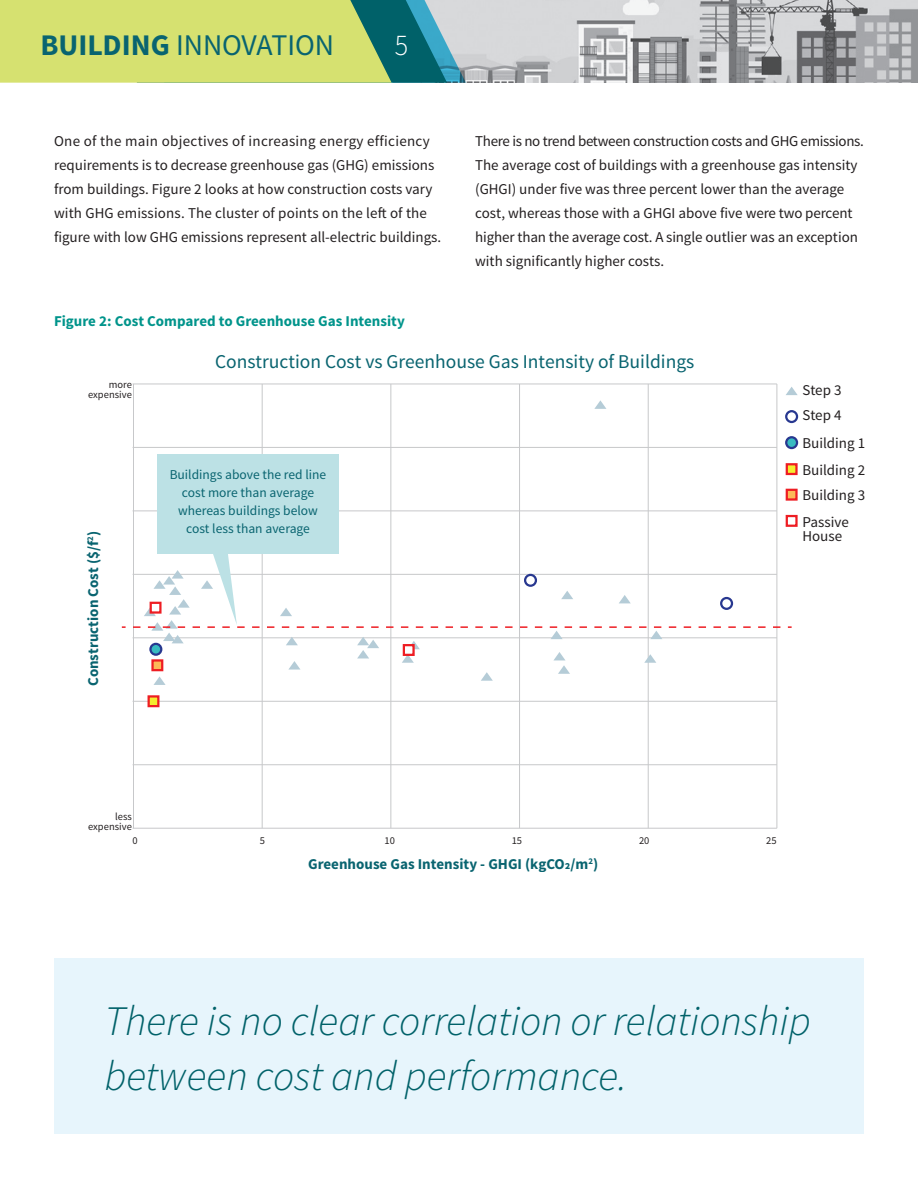
<style>
.page{position:relative;width:918px;height:1188px;background:#fff}
.page>*{position:absolute;margin:0;border:0;box-sizing:border-box;transform-origin:0 0}
.t1{font:italic 300 42px/55.5px "Source Sans Pro";color:#006169}
.t2{font:30px "Source Sans Pro";color:#096470}
.t3{font:300 30px "Source Sans Pro";color:#fff;scale:.93 1}
.t4{font:19.5px "Source Sans Pro";color:#096470}
.Body{font:15px/24px "Source Sans Pro";color:#231f20}
.t5{font:700 15px "Source Sans Pro";color:#096470}
.Figure_Title{font:700 15px "Source Sans Pro";color:#00948b}
.t6{font:13.5px/18px "Source Sans Pro";color:#096470;text-align:center}
.t7{font:10.5px/9.6px "Source Sans Pro";color:#231f20;text-align:right}
.s1{font-weight:700}
</style>
<div class="page">
<img style="left:466px;top:0;width:452px;height:83px">
<svg style="left:0;top:0;width:466px;height:83px;background:#b5ce77"></svg>
<hr style="left:133px;top:828px;width:644px;height:1px;background:#c7c8ca">
<hr style="left:133px;top:764px;width:644px;height:1px;background:#c7c8ca">
<hr style="left:133px;top:701px;width:644px;height:1px;background:#c7c8ca">
<hr style="left:133px;top:511px;width:644px;height:1px;background:#c7c8ca">
<hr style="left:133px;top:447px;width:644px;height:1px;background:#c7c8ca">
<hr style="left:133px;top:384px;width:644px;height:1px;background:#c7c8ca">
<hr style="left:133px;top:384px;width:1px;height:444px;background:#c7c8ca">
<hr style="left:262px;top:384px;width:1px;height:444px;background:#c7c8ca">
<hr style="left:391px;top:384px;width:1px;height:444px;background:#c7c8ca">
<hr style="left:519px;top:384px;width:1px;height:444px;background:#c7c8ca">
<hr style="left:648px;top:384px;width:1px;height:444px;background:#c7c8ca">
<hr style="left:777px;top:384px;width:1px;height:444px;background:#c7c8ca">
<svg style="left:786px;top:387px;width:12px;height:8px"></svg>
<div style="left:786px;top:515px;width:12px;height:12px;border:2px solid #ee1d23"></div>
<div style="left:785px;top:410px;width:13px;height:13px;border:2px solid #283890;border-radius:50%"></div>
<div style="left:787px;top:464px;width:9px;height:10px;background:#f4ed2f"></div>
<div style="left:786px;top:463px;width:12px;height:12px;border:2px solid #ee1d23"></div>
<div style="left:787px;top:490px;width:9px;height:10px;background:#fcb958"></div>
<div style="left:786px;top:489px;width:12px;height:12px;border:2px solid #ee1d23"></div>
<div style="left:786px;top:437px;width:11px;height:11px;background:#38bbc1;border-radius:50%"></div>
<div style="left:785px;top:436px;width:13px;height:13px;border:2px solid #283890;border-radius:50%"></div>
<svg style="left:594px;top:400px;width:12px;height:9px"></svg>
<div style="left:149px;top:696px;width:9px;height:10px;background:#f4ed2f"></div>
<div style="left:148px;top:695px;width:11px;height:12px;border:2px solid #ee1d23"></div>
<div style="left:157px;top:455px;width:182px;height:99px;background:#bce1e5"></div>
<svg style="left:133px;top:546px;width:659px;height:139px"></svg>
<div style="left:54px;top:958px;width:810px;height:176px;background:#e7f5fc"></div>
<h2 class="t2" style="left:41px;top:27px;width:295px"><span class="s1">BUILDING</span> INNOVATION</h2>
<h2 class="t3" style="left:395px;top:27px;width:16px">5</h2>
<p class="Body" style="left:54px;top:130px;width:389px">One of the main objectives of increasing energy efficiency requirements is to decrease greenhouse gas (GHG) emissions from buildings. Figure 2 looks at how construction costs vary with GHG emissions. The cluster of points on the left of the figure with low GHG emissions represent all-electric buildings.</p>
<p class="Body" style="left:475px;top:130px;width:390px">There is no trend between construction costs and GHG emissions.<br>The average cost of buildings with a greenhouse gas intensity (GHGI) under five was three percent lower than the average cost, whereas those with a GHGI above five were two percent higher than the average cost. A single outlier was an exception with significantly higher costs.</p>
<p class="Figure_Title" style="left:54px;top:311px;width:352px">Figure 2: Cost Compared to Greenhouse Gas Intensity</p>
<p class="t7" style="left:88px;top:380px;width:45px">more expensive</p>
<p class="t5" style="left:83px;top:686px;width:156px;rotate:-90deg">Construction Cost ($/f<sup>2</sup>)</p>
<h3 class="t4" style="left:215px;top:349px;width:481px">Construction Cost vs Greenhouse Gas Intensity of Buildings</h3>
<p class="t6" style="left:170px;top:466px;width:158px">Buildings above the red line cost more than average whereas buildings below cost less than average</p>
<p class="Body" style="left:802px;top:378px;width:41px">Step 3</p>
<p class="Body" style="left:802px;top:402px;width:64px;line-height:27.2px">Step 4<br>Building 1<br>Building 2</p>
<p class="Body" style="left:802px;top:484px;width:64px">Building 3</p>
<p class="Body" style="left:802px;top:515px;width:48px;line-height:14.4px">Passive<br>House</p>
<p class="t7" style="left:88px;top:812px;width:45px">less expensive</p>
<p class="t7" style="left:133px;top:835px;width:7px">0</p>
<p class="t7" style="left:260px;top:835px;width:7px">5</p>
<p class="t7" style="left:384px;top:835px;width:12px">10</p>
<p class="t7" style="left:512px;top:835px;width:12px">15</p>
<p class="t7" style="left:639px;top:835px;width:12px">20</p>
<p class="t7" style="left:766px;top:835px;width:12px">25</p>
<p class="t5" style="left:308px;top:854px;width:291px">Greenhouse Gas Intensity - GHGI (kgCO2/m<sup>2</sup>)</p>
<p class="t1" style="left:104px;top:993px;width:708px">There is no clear correlation or relationship between cost and performance.</p>
</div>
